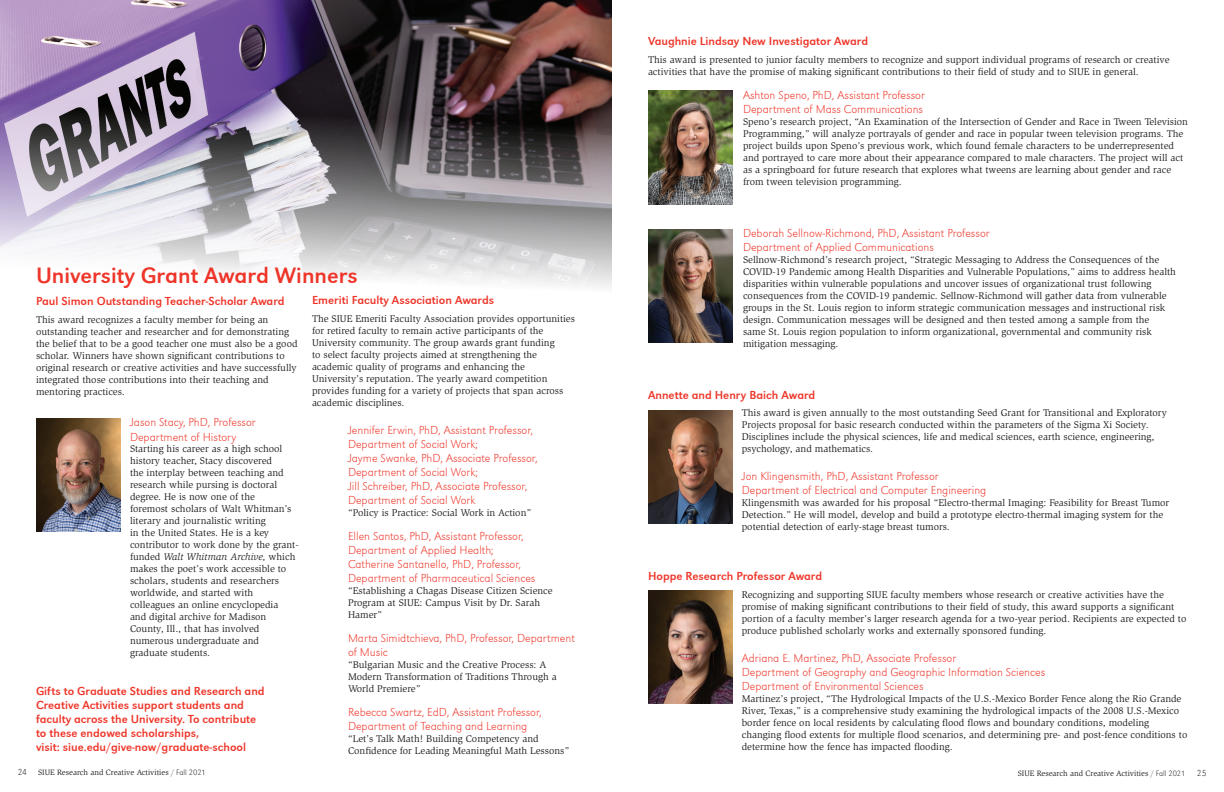
<style>
.page{position:relative;width:1224px;height:792px;background:#fff}
.page>*{position:absolute;margin:0;border:0;box-sizing:border-box;transform-origin:0 0}
.t1{font:23px "URW Grotesk T";color:#ee3529}
.t2{font:12px/14px "URW Grotesk T Extr Ligh";color:#ee3529}
.t3{font:12px/14px "URW Grotesk T";color:#ee3529}
.t4{font:10px/12px "Slimbach";color:#231f20}
.t5{font:9px "URW Grotesk T Extr Ligh";color:#231f20}
.t6{font:8px "Slimbach";color:#231f20}
.s1{font-style:italic}
.s2{font-family:"URW Grotesk T Extr Ligh"}
</style>
<div class="page">
<img style="left:648px;top:91px;width:85px;height:113px">
<img style="left:648px;top:410px;width:85px;height:113px">
<img style="left:648px;top:590px;width:85px;height:114px">
<img style="left:648px;top:229px;width:85px;height:113px">
<img style="left:0;top:0;width:612px;height:287px">
<img style="left:36px;top:419px;width:85px;height:113px">
<h1 class="t1" style="left:36px;top:262px;width:323px">University Grant Award Winners</h1>
<p class="t3" style="left:36px;top:294px;width:250px">Paul Simon Outstanding Teacher-Scholar Award</p>
<p class="t4" style="left:36px;top:314px;width:263px">This award recognizes a faculty member for being an outstanding teacher and researcher and for demonstrating the belief that to be a good teacher one must also be a good scholar. Winners have shown significant contributions to original research or creative activities and have successfully integrated those contributions into their teaching and mentoring practices.</p>
<p class="t2" style="left:130px;top:415px;width:127px">Jason Stacy, PhD, Professor<br>Department of History</p>
<p class="t4" style="left:130px;top:443px;width:170px">Starting his career as a high school history teacher, Stacy discovered<br>the interplay between teaching and research while pursing is doctoral degree. He is now one of the<br>foremost scholars of Walt Whitman’s literary and journalistic writing<br>in the United States. He is a key contributor to work done by the grant&shy;funded <span class="s1">Walt Whitman Archive,</span> which makes the poet’s work accessible to scholars, students and researchers worldwide, and started with colleagues an online encyclopedia<br>and digital archive for Madison<br>County, Ill., that has involved numerous undergraduate and graduate students.</p>
<p class="t3" style="left:312px;top:293px;width:184px">Emeriti Faculty Association Awards</p>
<p class="t4" style="left:312px;top:313px;width:265px">The SIUE Emeriti Faculty Association provides opportunities for retired faculty to remain active participants of the University community. The group awards grant funding<br>to select faculty projects aimed at strengthening the academic quality of programs and enhancing the University’s reputation. The yearly award competition provides funding for a variety of projects that span across academic disciplines.</p>
<p class="t2" style="left:348px;top:423px;width:191px">Jennifer Erwin, PhD, Assistant Professor, Department of Social Work;<br>Jayme Swanke, PhD, Associate Professor, Department of Social Work;<br>Jill Schreiber, PhD, Associate Professor, Department of Social Work</p>
<p class="t4" style="left:348px;top:507px;width:185px">“Policy is Practice: Social Work in Action”</p>
<p class="t2" style="left:348px;top:529px;width:189px">Ellen Santos, PhD, Assistant Professor, Department of Applied Health; Catherine Santanello, PhD, Professor, Department of Pharmaceutical Sciences</p>
<p class="t4" style="left:348px;top:585px;width:206px">“Establishing a Chagas Disease Citizen Science<br>Program at SIUE: Campus Visit by Dr. Sarah<br>Hamer”</p>
<p class="t2" style="left:348px;top:631px;width:228px">Marta Simidtchieva, PhD, Professor, Department of Music</p>
<p class="t4" style="left:348px;top:659px;width:210px">“Bulgarian Music and the Creative Process: A<br>Modern Transformation of Traditions Through a<br>World Premiere”</p>
<p class="t2" style="left:348px;top:705px;width:195px">Rebecca Swartz, EdD, Assistant Professor,<br>Department of Teaching and Learning</p>
<p class="t4" style="left:348px;top:733px;width:223px">“Let’s Talk Math! Building Competency and<br>Confidence for Leading Meaningful Math Lessons”</p>
<p class="t3" style="left:36px;top:684px;width:230px">Gifts to Graduate Studies and Research and Creative Activities support students and faculty across the University. To contribute to these endowed scholarships,<br>visit: siue.edu/give-now/graduate-school</p>
<p class="t3" style="left:648px;top:34px;width:222px">Vaughnie Lindsay New Investigator Award</p>
<p class="t4" style="left:648px;top:54px;width:523px">This award is presented to junior faculty members to recognize and support individual programs of research or creative activities that have the promise of making significant contributions to their field of study and to SIUE in general.</p>
<p class="t2" style="left:743px;top:88px;width:183px">Ashton Speno, PhD, Assistant Professor<br>Department of Mass Communications</p>
<p class="t4" style="left:743px;top:116px;width:446px">Speno’s research project, “An Examination of the Intersection of Gender and Race in Tween Television Programming,” will analyze portrayals of gender and race in popular tween television programs. The project builds upon Speno’s previous work, which found female characters to be underrepresented and portrayed to care more about their appearance compared to male characters. The project will act as a springboard for future research that explores what tweens are learning about gender and race from tween television programming.</p>
<p class="t2" style="left:743px;top:226px;width:248px">Deborah Sellnow-Richmond, PhD, Assistant Professor<br>Department of Applied Communications</p>
<p class="t4" style="left:743px;top:254px;width:434px">Sellnow-Richmond’s research project, “Strategic Messaging to Address the Consequences of the COVID-19 Pandemic among Health Disparities and Vulnerable Populations,” aims to address health disparities within vulnerable populations and uncover issues of organizational trust following consequences from the COVID-19 pandemic. Sellnow-Richmond will gather data from vulnerable groups in the St. Louis region to inform strategic communication messages and instructional risk design. Communication messages will be designed and then tested among a sample from the<br>same St. Louis region population to inform organizational, governmental and community risk mitigation messaging.</p>
<p class="t3" style="left:648px;top:388px;width:169px">Annette and Henry Baich Award</p>
<p class="t4" style="left:742px;top:407px;width:427px">This award is given annually to the most outstanding Seed Grant for Transitional and Exploratory Projects proposal for basic research conducted within the parameters of the Sigma Xi Society.<br>Disciplines include the physical sciences, life and medical sciences, earth science, engineering, psychology, and mathematics.</p>
<p class="t2" style="left:742px;top:469px;width:246px">Jon Klingensmith, PhD, Assistant Professor<br>Department of Electrical and Computer Engineering</p>
<p class="t4" style="left:742px;top:497px;width:429px">Klingensmith was awarded for his proposal “Electro-thermal Imaging: Feasibility for Breast Tumor<br>Detection.” He will model, develop and build a prototype electro-thermal imaging system for the potential detection of early-stage breast tumors.</p>
<p class="t3" style="left:648px;top:569px;width:176px">Hoppe Research Professor Award</p>
<p class="t4" style="left:742px;top:589px;width:446px">Recognizing and supporting SIUE faculty members whose research or creative activities have the promise of making significant contributions to their field of study, this award supports a significant portion of a faculty member’s larger research agenda for a two-year period. Recipients are expected to produce published scholarly works and externally sponsored funding.</p>
<p class="t2" style="left:742px;top:651px;width:305px">Adriana E. Martinez, PhD, Associate Professor<br>Department of Geography and Geographic Information Sciences<br>Department of Environmental Sciences</p>
<p class="t4" style="left:742px;top:693px;width:447px">Martinez’s project, “The Hydrological Impacts of the U.S.-Mexico Border Fence along the Rio Grande River, Texas,” is a comprehensive study examining the hydrological impacts of the 2008 U.S.-Mexico border fence on local residents by calculating flood flows and boundary conditions, modeling changing flood extents for multiple flood scenarios, and determining pre- and post-fence conditions to determine how the fence has impacted flooding.</p>
<p class="t5" style="left:18px;top:767px;width:10px">24</p>
<p class="t6" style="left:38px;top:768px;width:169px">SIUE Research and Creative Activities <span class="s2">/ Fall 2021</span></p>
<p class="t6" style="left:1018px;top:769px;width:169px">SIUE Research and Creative Activities <span class="s2">/ Fall 2021</span></p>
<p class="t5" style="left:1197px;top:768px;width:11px">25</p>
</div>
